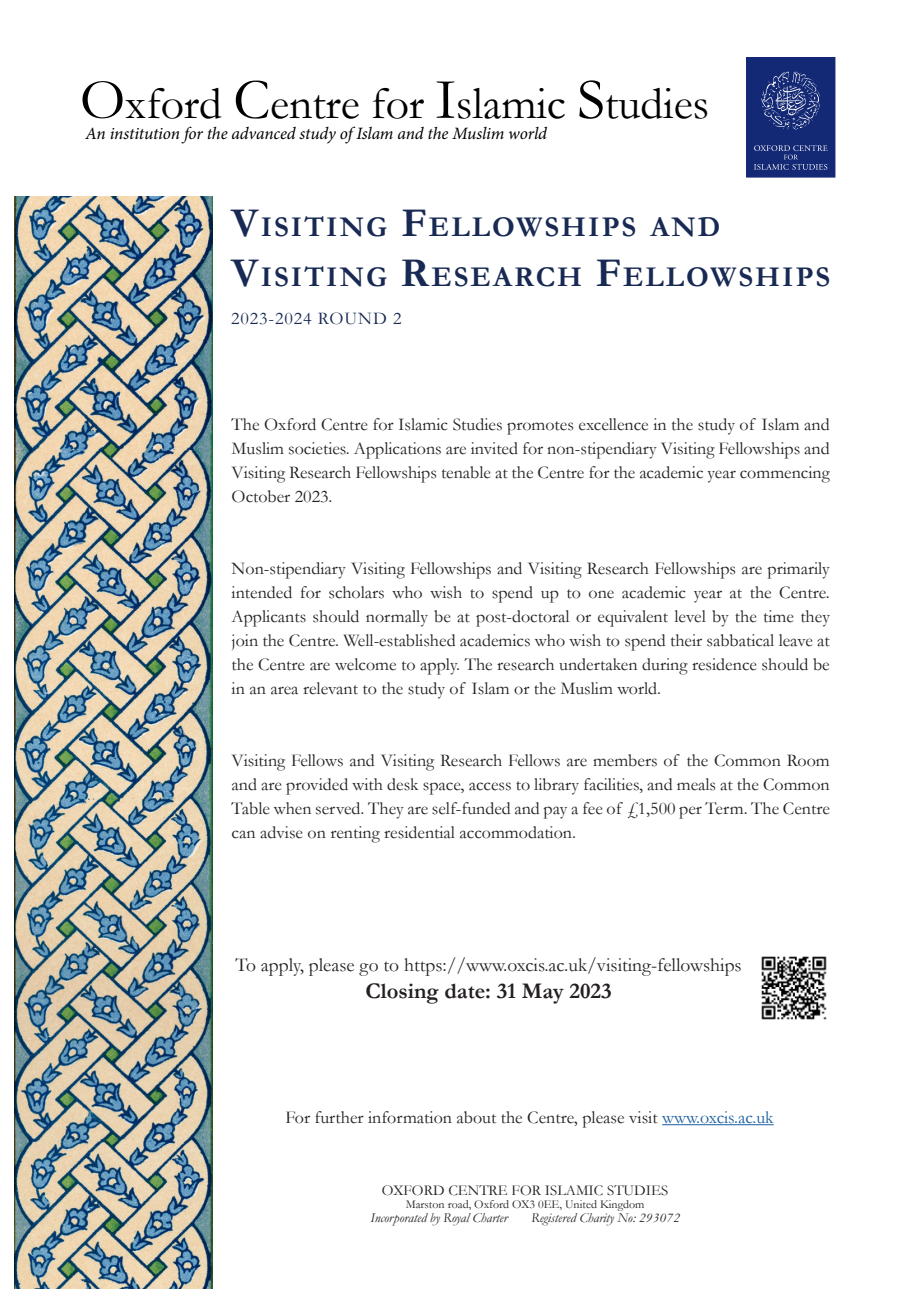
<style>
.page{position:relative;width:919px;height:1289px;background:#fff}
.page>*{position:absolute;margin:0;border:0;box-sizing:border-box;transform-origin:0 0}
.t1{font:58.2px "Garamond";color:#000001}
.t2{font:45.9px "Garamond";letter-spacing:-.005em;color:#000001}
.t3{font:700 28.8px/49.3px "Garamond";letter-spacing:.07em;color:#182a53}
.t4{font:700 22.5px "Garamond";color:#231f20}
.t5{font:19.5px "Garamond";color:#231f20}
.t6{font:18px/24px "Garamond";color:#231f20;text-align:justify}
.t7{font:18px "Garamond";letter-spacing:.05em;color:#182a53}
.t8{font:italic 17.4px "Minion Pro";letter-spacing:-.01em;color:#000001}
.t9{font:15px "Garamond";color:#231f20}
.t10{font:italic 13.5px "Garamond";color:#231f20}
.t11{font:12px "Garamond";color:#231f20}
.s1{font-size:58.2px}
.s2{font-size:41.1px}
.s3{color:#175d9e}
</style>
<div class="page">
<img style="left:14px;top:196px;width:198px;height:1092px">
<div style="left:746px;top:57px;width:88px;height:120px;background:#142975"></div>
<div style="left:746px;top:57px;width:89px;height:120px;border:1px solid #142975"></div>
<svg style="left:754px;top:145px;width:73px;height:25px"></svg>
<svg style="left:761px;top:71px;width:59px;height:59px"></svg>
<hr style="left:662px;top:1124px;width:111px;height:1px;background:#175d9e">
<img style="left:761px;top:956px;width:66px;height:64px">
<p class="t2" style="left:125px;top:73px;width:585px">xford <span class="s1">C</span>entre for <span class="s1">I</span>slamic <span class="s1">S</span>tudies</p>
<p class="t1" style="left:80px;top:60px;width:47px">O</p>
<p class="t8" style="left:86px;top:122px;width:463px">An institution for the advanced study of Islam and the Muslim world</p>
<p class="t3" style="left:231px;top:202px;width:600px"><span class="s2">V</span>ISITING <span class="s2">F</span>ELLOWSHIPS AND<br><span class="s2">V</span>ISITING <span class="s2">R</span>ESEARCH <span class="s2">F</span>ELLOWSHIPS</p>
<p class="t7" style="left:231px;top:307px;width:172px">2023-2024 ROUND 2</p>
<p class="t6" style="left:231px;top:411px;width:599px">The Oxford Centre for Islamic Studies promotes excellence in the study of Islam and Muslim societies. Applications are invited for non-stipendiary Visiting Fellowships and Visiting Research Fellowships tenable at the Centre for the academic year commencing October 2023.</p>
<p class="t6" style="left:231px;top:555px;width:599px">Non-stipendiary Visiting Fellowships and Visiting Research Fellowships are primarily intended for scholars who wish to spend up to one academic year at the Centre.<br>Applicants should normally be at post-doctoral or equivalent level by the time they join the Centre. Well-established academics who wish to spend their sabbatical leave at the Centre are welcome to apply. The research undertaken during residence should be in an area relevant to the study of Islam or the Muslim world.</p>
<p class="t6" style="left:231px;top:747px;width:599px">Visiting Fellows and Visiting Research Fellows are members of the Common Room and are provided with desk space, access to library facilities, and meals at the Common Table when served. They are self-funded and pay a fee of £1,500 per Term. The Centre can advise on renting residential accommodation.</p>
<p class="t5" style="left:235px;top:951px;width:507px">To apply, please go to https://www.oxcis.ac.uk/visiting-fellowships</p>
<p class="t4" style="left:365px;top:975px;width:247px">Closing date: 31 May 2023</p>
<p class="t6" style="left:285px;top:1105px;width:489px">For further information about the Centre, please visit <span class="s3">www.oxcis.ac.uk</span></p>
<p class="t9" style="left:382px;top:1179px;width:288px">OXFORD CENTRE FOR ISLAMIC STUDIES</p>
<p class="t11" style="left:405px;top:1196px;width:240px">Marston road, Oxford OX3 0EE, United Kingdom</p>
<p class="t10" style="left:370px;top:1208px;width:139px">Incorporated by Royal Charter</p>
<p class="t10" style="left:531px;top:1208px;width:150px">Registered Charity No: 293072</p>
</div>
